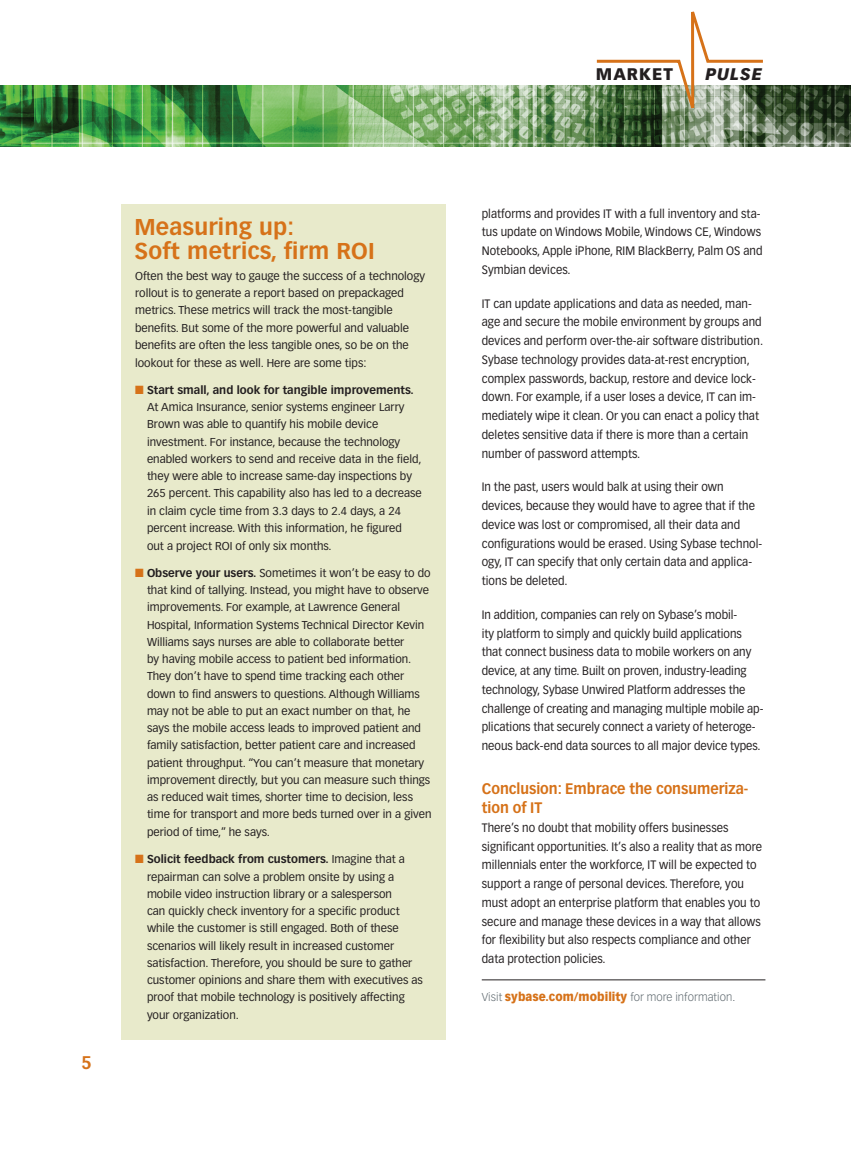
<style>
.page{position:relative;width:851px;height:1161px;background:#fff}
.page>*{position:absolute;margin:0;border:0;box-sizing:border-box;transform-origin:0 0}
.sub{font:700 22.5px/24px "Vectora LH";letter-spacing:.01em;color:#d67219}
.t1{font:700 18px "Vectora LH";color:#d67219}
.t2{font:900 16.5px "Vectora LH";letter-spacing:.06em;color:#231f20}
.t3{font:italic 900 16.5px "Vectora LH";letter-spacing:.06em;color:#231f20}
.text{font:700 15px/18.8px "Vectora LH";color:#d67219;scale:.94 1}
.text-2{font:12px/18.8px "Vectora LH";letter-spacing:.005em;color:#231f20;scale:.94 1}
.sub-2{font:11.25px/17.4px "Vectora LH";color:#231f20}
.text-3{font:300 11.25px "Vectora LH";letter-spacing:.005em;color:#5f696f}
.s1{color:#d67219}
.s2{font-weight:700}
.s3{font-weight:900;font-size:12px;color:#d67219}
</style>
<div class="page">
<img style="left:0;top:85px;width:850px;height:61px">
<svg style="left:594px;top:11px;width:171px;height:118px"></svg>
<hr style="left:482px;top:980px;width:283px;height:1px;background:#231f20">
<div style="left:122px;top:204px;width:324px;height:836px;background:#e8eacb"></div>
<h2 class="t1" style="left:81px;top:1052px;width:12px">5</h2>
<p class="sub" style="left:134px;top:215px;width:242px">Measuring up:<br>Soft metrics, firm ROI</p>
<p class="sub-2" style="left:135px;top:267px;width:291px">Often the best way to gauge the success of a technology rollout is to generate a report based on prepackaged metrics. These metrics will track the most-tangible benefits. But some of the more powerful and valuable benefits are often the less tangible ones, so be on the lookout for these as well. Here are some tips:</p>
<p class="sub-2" style="left:147px;top:381px;width:276px;text-indent:-12px"><span class="s1">■</span> <span class="s2">Start small, and look for tangible improvements.<br></span>At Amica Insurance, senior systems engineer Larry Brown was able to quantify his mobile device investment. For instance, because the technology enabled workers to send and receive data in the field, they were able to increase same-day inspections by 265 percent. This capability also has led to a decrease in claim cycle time from 3.3 days to 2.4 days, a 24 percent increase. With this information, he figured<br>out a project ROI of only six months.</p>
<p class="sub-2" style="left:147px;top:564px;width:286px;text-indent:-12px"><span class="s1">■</span> <span class="s2">Observe your users.</span> Sometimes it won’t be easy to do that kind of tallying. Instead, you might have to observe improvements. For example, at Lawrence General Hospital, Information Systems Technical Director Kevin Williams says nurses are able to collaborate better<br>by having mobile access to patient bed information.<br>They don’t have to spend time tracking each other down to find answers to questions. Although Williams may not be able to put an exact number on that, he says the mobile access leads to improved patient and family satisfaction, better patient care and increased patient throughput. “You can’t measure that monetary improvement directly, but you can measure such things as reduced wait times, shorter time to decision, less time for transport and more beds turned over in a given period of time,” he says.</p>
<p class="sub-2" style="left:147px;top:851px;width:277px;text-indent:-12px"><span class="s1">■</span> <span class="s2">Solicit feedback from customers.</span> Imagine that a repairman can solve a problem onsite by using a mobile video instruction library or a salesperson<br>can quickly check inventory for a specific product while the customer is still engaged. Both of these scenarios will likely result in increased customer satisfaction. Therefore, you should be sure to gather customer opinions and share them with executives as proof that mobile technology is positively affecting your organization.</p>
<h3 class="t2" style="left:596px;top:64px;width:79px">Market</h3>
<h3 class="t3" style="left:705px;top:64px;width:58px">PULSE</h3>
<p class="text-2" style="left:482px;top:204px;width:300px">platforms and provides IT with a full inventory and sta&shy;tus update on Windows Mobile, Windows CE, Windows Notebooks, Apple iPhone, RIM BlackBerry, Palm OS and Symbian devices.</p>
<p class="text-2" style="left:482px;top:294px;width:301px">IT can update applications and data as needed, man&shy;age and secure the mobile environment by groups and devices and perform over-the-air software distribution.<br>Sybase technology provides data-at-rest encryption, complex passwords, backup, restore and device lock&shy;down. For example, if a user loses a device, IT can im&shy;mediately wipe it clean. Or you can enact a policy that deletes sensitive data if there is more than a certain number of password attempts.</p>
<p class="text-2" style="left:482px;top:478px;width:300px">In the past, users would balk at using their own devices, because they would have to agree that if the device was lost or compromised, all their data and configurations would be erased. Using Sybase technol&shy;ogy, IT can specify that only certain data and applica&shy;tions be deleted.</p>
<p class="text-2" style="left:482px;top:605px;width:301px">In addition, companies can rely on Sybase’s mobil-<br>ity platform to simply and quickly build applications that connect business data to mobile workers on any device, at any time. Built on proven, industry-leading technology, Sybase Unwired Platform addresses the challenge of creating and managing multiple mobile ap&shy;plications that securely connect a variety of heteroge&shy;neous back-end data sources to all major device types.</p>
<p class="text" style="left:482px;top:780px;width:285px">Conclusion: Embrace the consumeriza&shy;tion of IT</p>
<p class="text-2" style="left:482px;top:818px;width:300px">There’s no doubt that mobility offers businesses significant opportunities. It’s also a reality that as more millennials enter the workforce, IT will be expected to support a range of personal devices. Therefore, you must adopt an enterprise platform that enables you to secure and manage these devices in a way that allows for flexibility but also respects compliance and other data protection policies.</p>
<p class="text-3" style="left:482px;top:991px;width:255px">Visit <span class="s3">sybase.com/mobility</span> for more information.</p>
</div>
